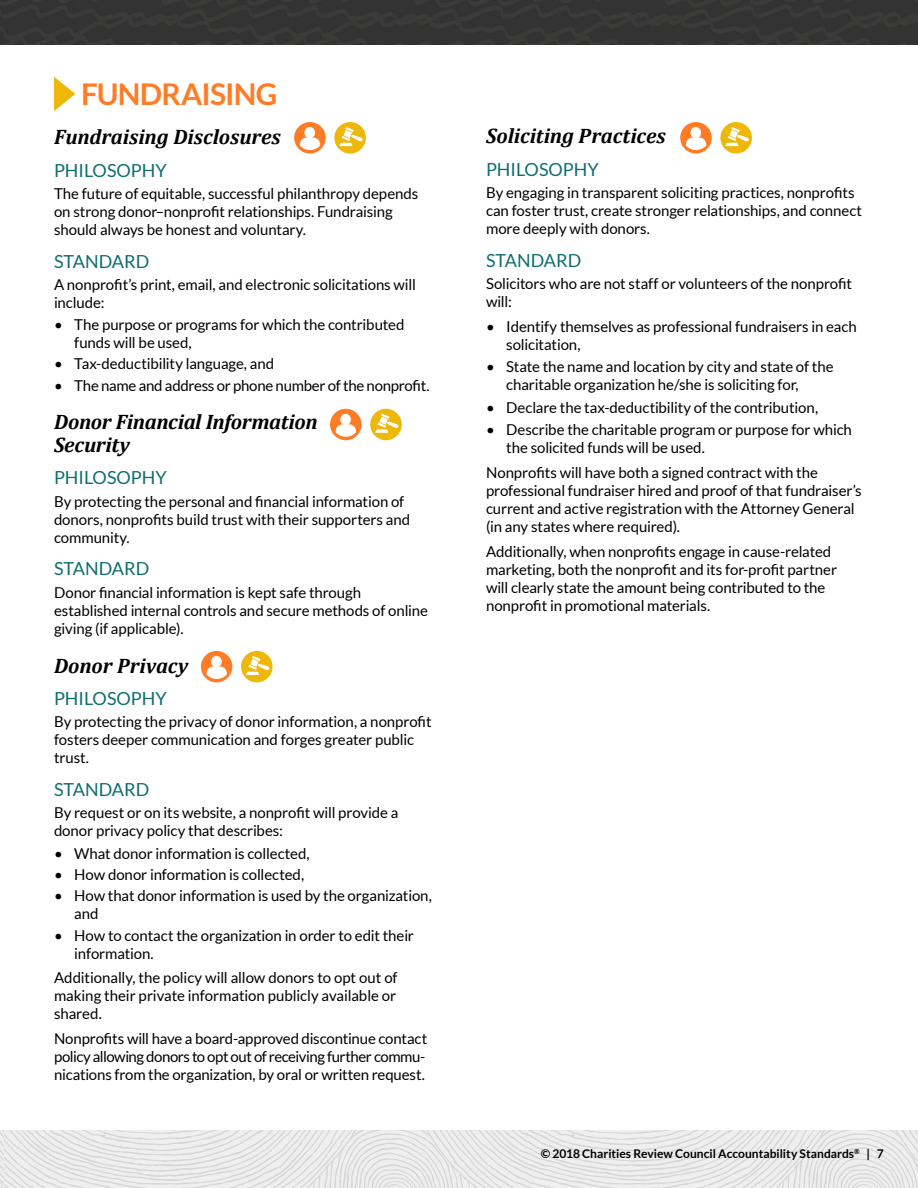
<style>
.page{position:relative;width:918px;height:1188px;background:#fff}
.page>*{position:absolute;margin:0;border:0;box-sizing:border-box;transform-origin:0 0}
.t1{font:700 30px "Lato";letter-spacing:-.025em;color:#ff7c26}
.Cambria_Subhead{font:italic 700 21px/22.5px "Cambria";letter-spacing:-.005em;color:#000001}
.Blue_Subhead{font:18px "Lato";color:#0f6e70}
.t2{font:15px/18px "Lato";letter-spacing:-.01em;color:#000001}
.t3{font:700 12px "Lato";color:#000001}
</style>
<div class="page">
<img style="left:0;top:1131px;width:918px;height:57px">
<img style="left:0;top:0;width:918px;height:44px">
<svg style="left:54px;top:77px;width:21px;height:34px"></svg>
<svg style="left:294px;top:122px;width:32px;height:32px"></svg>
<svg style="left:300px;top:127px;width:20px;height:23px"></svg>
<svg style="left:334px;top:122px;width:32px;height:32px"></svg>
<svg style="left:339px;top:127px;width:24px;height:19px"></svg>
<div style="left:201px;top:651px;width:31px;height:31px;background:#ff7c26;border-radius:50%"></div>
<svg style="left:207px;top:656px;width:20px;height:23px"></svg>
<div style="left:241px;top:651px;width:32px;height:31px;background:#edb80b;border-radius:50%"></div>
<svg style="left:246px;top:656px;width:23px;height:19px"></svg>
<div style="left:330px;top:409px;width:32px;height:31px;background:#ff7c26;border-radius:50%"></div>
<svg style="left:336px;top:414px;width:20px;height:23px"></svg>
<div style="left:370px;top:409px;width:32px;height:31px;background:#edb80b;border-radius:50%"></div>
<svg style="left:375px;top:414px;width:24px;height:19px"></svg>
<svg style="left:680px;top:122px;width:32px;height:32px"></svg>
<svg style="left:686px;top:127px;width:20px;height:23px"></svg>
<svg style="left:720px;top:122px;width:32px;height:32px"></svg>
<svg style="left:725px;top:127px;width:24px;height:19px"></svg>
<p class="t1" style="left:81px;top:77px;width:198px">FUNDRAISING</p>
<p class="Cambria_Subhead" style="left:54px;top:125px;width:228px">Fundraising Disclosures</p>
<p class="Blue_Subhead" style="left:54px;top:160px;width:114px">PHILOSOPHY</p>
<p class="t2" style="left:54px;top:184px;width:366px">The future of equitable, successful philanthropy depends on strong donor–nonprofit relationships. Fundraising should always be honest and voluntary.</p>
<p class="Blue_Subhead" style="left:54px;top:251px;width:97px">STANDARD</p>
<p class="t2" style="left:54px;top:275px;width:363px">A nonprofit’s print, email, and electronic solicitations will include:</p>
<p class="t2" style="left:74px;top:316px;width:332px;text-indent:-20px">• The purpose or programs for which the contributed funds will be used,</p>
<p class="t2" style="left:54px;top:355px;width:222px">• Tax-deductibility language, and</p>
<p class="t2" style="left:54px;top:376px;width:377px">• The name and address or phone number of the nonprofit.</p>
<p class="Cambria_Subhead" style="left:54px;top:410px;width:265px">Donor Financial Information<br>Security</p>
<p class="Blue_Subhead" style="left:54px;top:468px;width:114px">PHILOSOPHY</p>
<p class="t2" style="left:54px;top:492px;width:358px">By protecting the personal and financial information of donors, nonprofits build trust with their supporters and community.</p>
<p class="Blue_Subhead" style="left:54px;top:559px;width:97px">STANDARD</p>
<p class="t2" style="left:54px;top:583px;width:376px">Donor financial information is kept safe through established internal controls and secure methods of online giving (if applicable).</p>
<p class="Cambria_Subhead" style="left:54px;top:653px;width:136px">Donor Privacy</p>
<p class="Blue_Subhead" style="left:54px;top:689px;width:114px">PHILOSOPHY</p>
<p class="t2" style="left:54px;top:713px;width:379px">By protecting the privacy of donor information, a nonprofit fosters deeper communication and forges greater public trust.</p>
<p class="Blue_Subhead" style="left:54px;top:780px;width:97px">STANDARD</p>
<p class="t2" style="left:54px;top:804px;width:346px">By request or on its website, a nonprofit will provide a donor privacy policy that describes:</p>
<p class="t2" style="left:54px;top:844px;width:257px">• What donor information is collected,</p>
<p class="t2" style="left:54px;top:866px;width:252px">• How donor information is collected,</p>
<p class="t2" style="left:74px;top:887px;width:359px;text-indent:-20px">• How that donor information is used by the organization, and</p>
<p class="t2" style="left:74px;top:926px;width:341px;text-indent:-20px">• How to contact the organization in order to edit their information.</p>
<p class="t2" style="left:54px;top:969px;width:345px;text-align:justify">Additionally, the policy will allow donors to opt out of making their private information publicly available or shared.</p>
<p class="t2" style="left:54px;top:1030px;width:375px">Nonprofits will have a board-approved discontinue contact policy allowing donors to opt out of receiving further commu&shy;nications from the organization, by oral or written request.</p>
<p class="Cambria_Subhead" style="left:486px;top:124px;width:181px">Soliciting Practices</p>
<p class="Blue_Subhead" style="left:486px;top:159px;width:114px">PHILOSOPHY</p>
<p class="t2" style="left:486px;top:184px;width:378px">By engaging in transparent soliciting practices, nonprofits can foster trust, create stronger relationships, and connect more deeply with donors.</p>
<p class="Blue_Subhead" style="left:486px;top:250px;width:97px">STANDARD</p>
<p class="t2" style="left:486px;top:275px;width:368px">Solicitors who are not staff or volunteers of the nonprofit will:</p>
<p class="t2" style="left:506px;top:318px;width:352px;text-indent:-20px">• Identify themselves as professional fundraisers in each solicitation,</p>
<p class="t2" style="left:506px;top:358px;width:329px;text-indent:-20px">• State the name and location by city and state of the charitable organization he/she is soliciting for,</p>
<p class="t2" style="left:486px;top:398px;width:334px">• Declare the tax-deductibility of the contribution,</p>
<p class="t2" style="left:506px;top:421px;width:347px;text-indent:-20px">• Describe the charitable program or purpose for which the solicited funds will be used.</p>
<p class="t2" style="left:486px;top:463px;width:377px">Nonprofits will have both a signed contract with the professional fundraiser hired and proof of that fundraiser’s current and active registration with the Attorney General (in any states where required).</p>
<p class="t2" style="left:486px;top:542px;width:353px">Additionally, when nonprofits engage in cause-related marketing, both the nonprofit and its for-profit partner will clearly state the amount being contributed to the nonprofit in promotional materials.</p>
<p class="t3" style="left:541px;top:1147px;width:345px">© 2018 Charities Review Council Accountability Standards<sup>®</sup> | 7</p>
</div>
